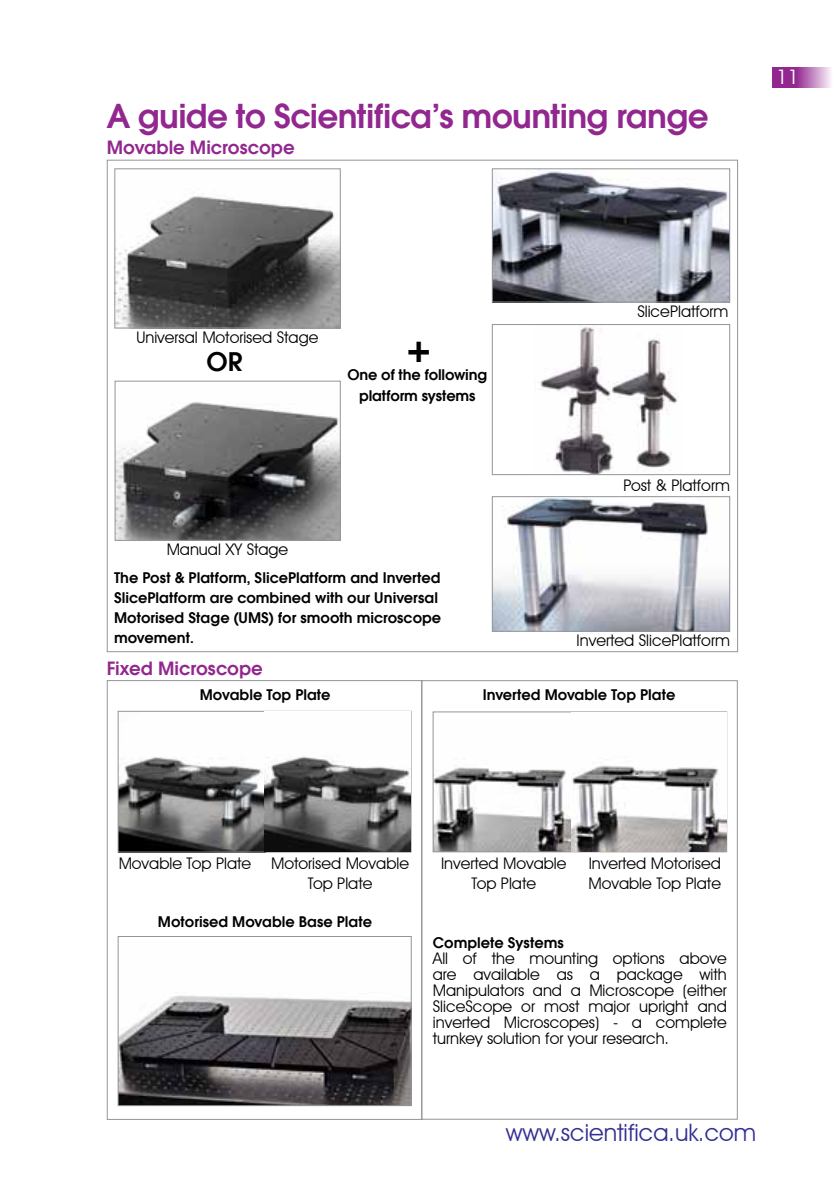
<style>
.page{position:relative;width:840px;height:1191px;background:#fff}
.page>*{position:absolute;margin:0;border:0;box-sizing:border-box;transform-origin:0 0}
.t1{font:600 48px "Avant Gar Got Itc TEE";color:#000}
.t2{font:600 36px "Avant Gar Got Itc TEE";letter-spacing:-.02em;color:#92278f}
.t3{font:600 28px "Avant Gar Got Itc TEE";color:#000}
.t4{font:24px "Avant Garde IT Cby BT";color:#333092}
.t5{font:600 20px "Avant Gar Got Itc TEE";color:#92278f}
.t6{font:20px "Avant Garde IT Cby BT";color:#fff}
.t7{font:16px/16px "Avant Garde IT Cby BT";color:#000}
.t8{font:600 16px/20px "Avant Gar Got Itc TEE";color:#000}
</style>
<div class="page">
<svg style="left:772px;top:67px;width:59px;height:21px"></svg>
<img style="left:434px;top:767px;width:136px;height:83px">
<div style="left:432px;top:711px;width:294px;height:141px;border:1px solid #939598"></div>
<div style="left:107px;top:680px;width:315px;height:440px;border:1px solid #939598"></div>
<img style="left:494px;top:498px;width:233px;height:131px">
<div style="left:492px;top:496px;width:237px;height:135px;border:1px solid #939598"></div>
<img style="left:494px;top:171px;width:233px;height:129px">
<div style="left:492px;top:169px;width:237px;height:133px;border:1px solid #939598"></div>
<img style="left:539px;top:326px;width:140px;height:147px">
<div style="left:492px;top:324px;width:237px;height:151px;border:1px solid #939598"></div>
<img style="left:120px;top:995px;width:289px;height:108px">
<div style="left:118px;top:936px;width:293px;height:169px;border:1px solid #939598"></div>
<img style="left:120px;top:756px;width:289px;height:94px">
<div style="left:118px;top:711px;width:293px;height:141px;border:1px solid #939598"></div>
<img style="left:116px;top:196px;width:222px;height:130px">
<div style="left:114px;top:169px;width:226px;height:159px;border:1px solid #939598"></div>
<img style="left:570px;top:712px;width:156px;height:139px">
<div style="left:133px;top:327px;width:189px;height:24px;background:#fff"></div>
<img style="left:117px;top:402px;width:221px;height:136px">
<div style="left:115px;top:381px;width:225px;height:159px;border:1px solid #939598"></div>
<h2 class="t2" style="left:107px;top:95px;width:603px">A guide to Scientifica’s mounting range</h2>
<p class="t5" style="left:107px;top:135px;width:189px">Movable Microscope</p>
<p class="t6" style="left:775px;top:65px;width:24px">11</p>
<p class="t7" style="left:136px;top:329px;width:183px">Universal Motorised Stage</p>
<h3 class="t3" style="left:206px;top:346px;width:38px">OR</h3>
<h1 class="t1" style="left:407px;top:324px;width:25px">+</h1>
<p class="t8" style="left:347px;top:365px;width:141px;text-align:center">One of the following platform systems</p>
<p class="t7" style="left:167px;top:541px;width:123px">Manual XY Stage</p>
<p class="t8" style="left:114px;top:568px;width:328px">The Post &amp; Platform, SlicePlatform and Inverted SlicePlatform are combined with our Universal Motorised Stage (UMS) for smooth microscope movement.</p>
<p class="t5" style="left:107px;top:656px;width:158px">Fixed Microscope</p>
<p class="t7" style="left:637px;top:303px;width:93px">SlicePlatform</p>
<p class="t7" style="left:623px;top:477px;width:108px">Post &amp; Platform</p>
<p class="t7" style="left:576px;top:632px;width:155px">Inverted SlicePlatform</p>
<p class="t8" style="left:200px;top:684px;width:132px">Movable Top Plate</p>
<p class="t8" style="left:482px;top:684px;width:194px">Inverted Movable Top Plate</p>
<p class="t7" style="left:307px;top:853px;width:103px;line-height:20px;text-indent:-189px">Movable Top Plate Motorised Movable<br>Top Plate</p>
<p class="t8" style="left:158px;top:912px;width:215px">Motorised Movable Base Plate</p>
<p class="t7" style="left:441px;top:853px;width:127px;line-height:20px;text-align:center">Inverted Movable<br>Top Plate</p>
<p class="t7" style="left:588px;top:853px;width:134px;line-height:20px">Inverted Motorised<br>Movable Top Plate</p>
<p class="t8" style="left:432px;top:933px;width:132px">Complete Systems</p>
<p class="t7" style="left:432px;top:950px;width:295px;text-align:justify">All of the mounting options above are available as a package with Manipulators and a Microscope (either SliceScope or most major upright and inverted Microscopes) - a complete turnkey solution for your research.</p>
<h3 class="t4" style="left:505px;top:1118px;width:252px">www.scientifica.uk.com</h3>
</div>
